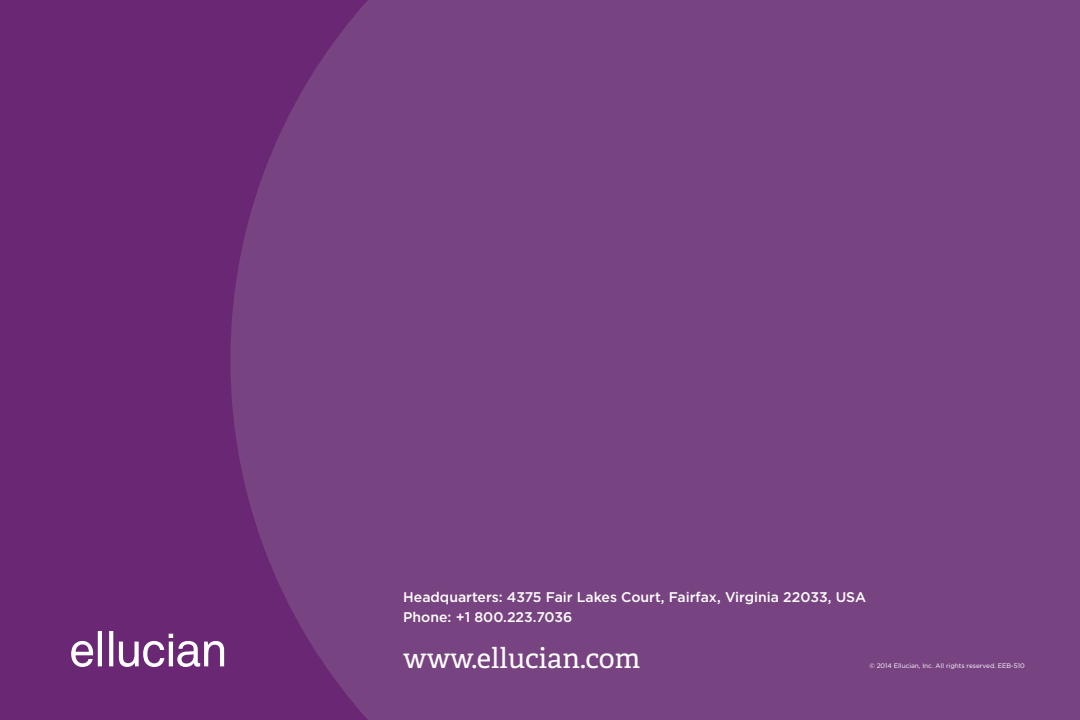
<style>
.page{position:relative;width:1080px;height:720px;background:#692774}
.page>*{position:absolute;margin:0;border:0;box-sizing:border-box;transform-origin:0 0}
.t1{font:28px "Adelle";color:#fff}
.t2{font:500 14px/20px "Gotham HTF";color:#fff}
.t3{font:6.5px "Gotham HTF";color:#fff}
</style>
<div class="page">
<div style="left:230px;top:0;width:850px;height:720px;background:#784381"></div>
<svg style="left:71px;top:631px;width:153px;height:36px"></svg>
<p class="t2" style="left:403px;top:586px;width:464px">Headquarters: 4375 Fair Lakes Court, Fairfax, Virginia 22033, USA<br>Phone: +1 800.223.7036</p>
<h1 class="t1" style="left:403px;top:638px;width:238px">www.ellucian.com</h1>
<p class="t3" style="left:869px;top:662px;width:157px">© 2014 Ellucian, Inc. All rights reserved. EEB-510</p>
</div>
